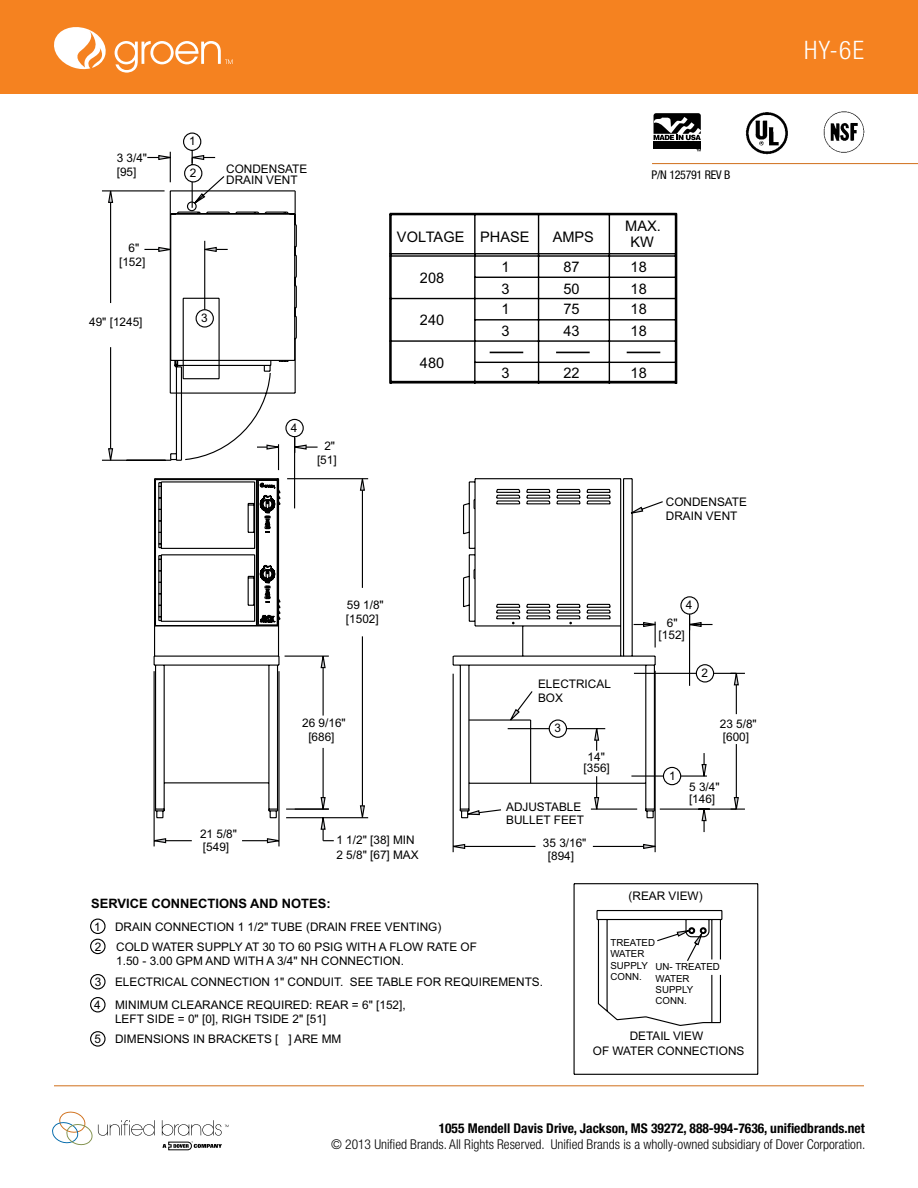
<style>
.page{position:relative;width:918px;height:1188px;background:#fff}
.page>*{position:absolute;margin:0;border:0;box-sizing:border-box;transform-origin:0 0}
.t1{font:300 condensed 25.5px "Helvetica Neue";color:#fff}
.t2{font:14.55px/21.3px "Arial";color:#000}
.t3{font:300 condensed 13.5px "Helvetica Neue";color:#000}
.t4{font:700 condensed 13.5px "Helvetica Neue";color:#000}
.t5{font:700 12.9px "Arial";color:#000}
.t6{font:condensed 12px "Helvetica Neue";letter-spacing:-.025em;color:#000}
.t7{font:11.85px/14.2px "Arial";color:#000}
.t8{font:9.75px/11.4px "Arial";color:#000}
</style>
<div class="page">
<div style="left:0;top:0;width:918px;height:94px;background:#f58220"></div>
<svg style="left:54px;top:27px;width:52px;height:43px"></svg>
<svg style="left:115px;top:41px;width:118px;height:32px"></svg>
<hr style="left:652px;top:163px;width:266px;height:1px;background:#d06f1a">
<svg style="left:653px;top:113px;width:48px;height:20px"></svg>
<hr style="left:54px;top:1085px;width:810px;height:1px;background:#d06f1a">
<svg style="left:52px;top:1111px;width:103px;height:35px"></svg>
<svg style="left:162px;top:1120px;width:67px;height:31px"></svg>
<img style="left:823px;top:111px;width:41px;height:41px">
<img style="left:746px;top:112px;width:42px;height:42px">
<svg style="left:723px;top:672px;width:22px;height:138px"></svg>
<svg style="left:107px;top:190px;width:7px;height:14px"></svg>
<svg style="left:154px;top:190px;width:569px;height:837px"></svg>
<svg style="left:175px;top:359px;width:547px;height:665px"></svg>
<hr style="left:676px;top:213px;width:1px;height:171px;background:#000">
<hr style="left:609px;top:213px;width:1px;height:171px;background:#000">
<hr style="left:538px;top:213px;width:1px;height:171px;background:#000">
<hr style="left:390px;top:253px;width:287px;height:1px;background:#000">
<hr style="left:390px;top:340px;width:287px;height:2px;background:#000">
<hr style="left:390px;top:298px;width:287px;height:1px;background:#000">
<hr style="left:390px;top:255px;width:287px;height:2px;background:#000">
<hr style="left:474px;top:213px;width:2px;height:171px;background:#000">
<hr style="left:390px;top:213px;width:287px;height:1px;background:#000">
<hr style="left:390px;top:381px;width:287px;height:1px;background:#000">
<hr style="left:389px;top:213px;width:2px;height:171px;background:#000">
<hr style="left:475px;top:319px;width:202px;height:2px;background:#000">
<hr style="left:475px;top:277px;width:202px;height:1px;background:#000">
<hr style="left:475px;top:362px;width:202px;height:1px;background:#000">
<hr style="left:390px;top:214px;width:287px;height:1px;background:#000">
<hr style="left:390px;top:213px;width:2px;height:171px;background:#000">
<hr style="left:390px;top:382px;width:287px;height:2px;background:#000">
<hr style="left:675px;top:213px;width:1px;height:171px;background:#000">
<hr style="left:574px;top:884px;width:1px;height:190px;background:#000">
<hr style="left:574px;top:1074px;width:184px;height:1px;background:#000">
<hr style="left:757px;top:884px;width:1px;height:190px;background:#000">
<hr style="left:574px;top:883px;width:184px;height:1px;background:#000">
<hr style="left:490px;top:352px;width:33px;height:1px;background:#000">
<hr style="left:556px;top:352px;width:34px;height:1px;background:#000">
<hr style="left:627px;top:352px;width:33px;height:1px;background:#000">
<p class="t7" style="left:189px;top:135px;width:8px">1</p>
<p class="t7" style="left:190px;top:167px;width:8px">2</p>
<p class="t7" style="left:117px;top:151px;width:32px">3 3/4" [95]</p>
<p class="t7" style="left:226px;top:164px;width:83px;line-height:11.4px">CONDENSATE<br>DRAIN VENT</p>
<p class="t7" style="left:119px;top:242px;width:28px;line-height:13.6px;text-align:center">6" [152]</p>
<p class="t7" style="left:89px;top:316px;width:55px">49" [1245]</p>
<p class="t7" style="left:201px;top:312px;width:8px">3</p>
<p class="t7" style="left:291px;top:422px;width:8px">4</p>
<p class="t7" style="left:324px;top:440px;width:12px">2"</p>
<p class="t7" style="left:317px;top:454px;width:21px">[51]</p>
<p class="t2" style="left:397px;top:227px;width:134px">VOLTAGE PHASE</p>
<p class="t2" style="left:420px;top:268px;width:26px">208</p>
<p class="t2" style="left:501px;top:258px;width:10px">1</p>
<p class="t2" style="left:501px;top:280px;width:10px">3</p>
<p class="t2" style="left:553px;top:227px;width:43px">AMPS</p>
<p class="t2" style="left:563px;top:258px;width:18px">87</p>
<p class="t2" style="left:563px;top:280px;width:18px">50</p>
<p class="t2" style="left:420px;top:311px;width:26px">240</p>
<p class="t2" style="left:420px;top:353px;width:26px">480</p>
<p class="t2" style="left:501px;top:300px;width:10px">1</p>
<p class="t2" style="left:563px;top:300px;width:18px">75<br>43</p>
<p class="t2" style="left:501px;top:321px;width:10px">3</p>
<p class="t2" style="left:501px;top:364px;width:10px">3</p>
<p class="t2" style="left:563px;top:364px;width:18px">22</p>
<p class="t6" style="left:652px;top:167px;width:80px">P/N 125791 REV B</p>
<p class="t2" style="left:625px;top:217px;width:37px">MAX.</p>
<p class="t2" style="left:631px;top:233px;width:25px">KW</p>
<p class="t2" style="left:631px;top:257px;width:18px;line-height:22.2px">18<br>18</p>
<p class="t2" style="left:631px;top:321px;width:18px">18</p>
<p class="t2" style="left:631px;top:300px;width:18px">18</p>
<p class="t2" style="left:631px;top:364px;width:18px">18</p>
<p class="t7" style="left:666px;top:495px;width:83px">CONDENSATE<br>DRAIN VENT</p>
<p class="t7" style="left:346px;top:599px;width:39px;line-height:13.8px">59 1/8" [1502]</p>
<p class="t7" style="left:200px;top:829px;width:39px;line-height:13px">21 5/8" [549]</p>
<p class="t7" style="left:302px;top:718px;width:45px;line-height:13.5px;text-align:center">26 9/16" [686]</p>
<p class="t7" style="left:336px;top:833px;width:84px;line-height:15.5px">1 1/2" [38] MIN<br>2 5/8" [67] MAX</p>
<p class="t5" style="left:91px;top:896px;width:241px">SERVICE CONNECTIONS AND NOTES:</p>
<p class="t7" style="left:94px;top:921px;width:8px">1</p>
<p class="t7" style="left:115px;top:920px;width:328px">DRAIN CONNECTION 1 1/2" TUBE (DRAIN FREE VENTING)</p>
<p class="t7" style="left:538px;top:678px;width:74px">ELECTRICAL<br>BOX</p>
<p class="t7" style="left:554px;top:722px;width:8px">3</p>
<p class="t7" style="left:584px;top:753px;width:28px;line-height:10.9px;text-align:center">14" [356]</p>
<p class="t7" style="left:506px;top:801px;width:79px;line-height:12.9px">ADJUSTABLE<br>BULLET FEET</p>
<p class="t7" style="left:548px;top:837px;width:40px;line-height:13.6px;text-indent:-5px">35 3/16" [894]</p>
<p class="t7" style="left:667px;top:617px;width:12px">6"</p>
<p class="t7" style="left:686px;top:599px;width:8px">4</p>
<p class="t7" style="left:659px;top:629px;width:28px">[152]</p>
<p class="t7" style="left:669px;top:770px;width:8px">1</p>
<p class="t7" style="left:701px;top:667px;width:8px">2</p>
<p class="t7" style="left:720px;top:719px;width:39px;line-height:12.9px">23 5/8" [600]</p>
<p class="t7" style="left:689px;top:780px;width:32px">5 3/4"</p>
<p class="t7" style="left:689px;top:793px;width:28px">[146]</p>
<p class="t7" style="left:629px;top:890px;width:76px">(REAR VIEW)</p>
<p class="t7" style="left:95px;top:941px;width:8px">2</p>
<p class="t7" style="left:116px;top:941px;width:362px">COLD WATER SUPPLY AT 30 TO 60 PSIG WITH A FLOW RATE OF<br>1.50 - 3.00 GPM AND WITH A 3/4" NH CONNECTION.</p>
<p class="t7" style="left:95px;top:976px;width:8px">3</p>
<p class="t7" style="left:115px;top:976px;width:430px">ELECTRICAL CONNECTION 1" CONDUIT. SEE TABLE FOR REQUIREMENTS.</p>
<p class="t7" style="left:94px;top:999px;width:8px">4</p>
<p class="t7" style="left:115px;top:999px;width:292px">MINIMUM CLEARANCE REQUIRED: REAR = 6" [152],<br>LEFT SIDE = 0" [0], RIGH TSIDE 2" [51]</p>
<p class="t8" style="left:611px;top:938px;width:46px">TREATED<br>WATER<br>SUPPLY<br>CONN.</p>
<p class="t8" style="left:656px;top:962px;width:66px">UN- TREATED<br>WATER<br>SUPPLY<br>CONN.</p>
<p class="t7" style="left:94px;top:1033px;width:8px">5</p>
<p class="t7" style="left:115px;top:1033px;width:228px">DIMENSIONS IN BRACKETS [ ] ARE MM</p>
<p class="t7" style="left:593px;top:1029px;width:153px;line-height:15.5px;text-align:center">DETAIL VIEW<br>OF WATER CONNECTIONS</p>
<h1 class="t1" style="left:804px;top:36px;width:61px">HY-6E</h1>
<p class="t4" style="left:439px;top:1120px;width:428px">1055 Mendell Davis Drive, Jackson, MS 39272, 888-994-7636, unifiedbrands.net</p>
<p class="t3" style="left:331px;top:1137px;width:536px">© 2013 Unified Brands. All Rights Reserved. Unified Brands is a wholly-owned subsidiary of Dover Corporation.</p>
</div>
